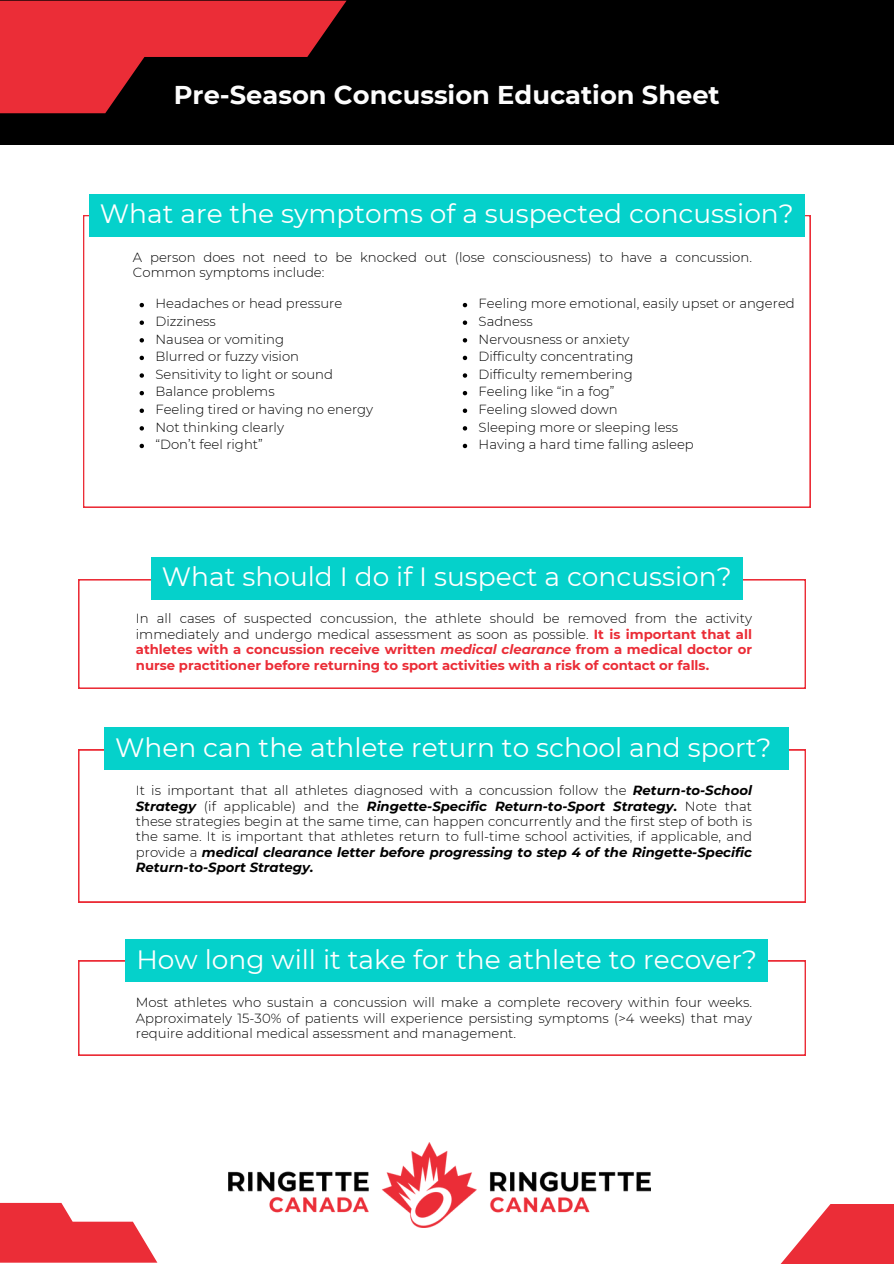
<style>
.page{position:relative;width:894px;height:1264px;background:#fff}
.page>*{position:absolute;margin:0;border:0;box-sizing:border-box;transform-origin:0 0}
.t1{font:26.4px "Montserrat";color:#fff}
.t2{font:700 25.65px "Montserrat";color:#fdfdfd}
.t3{font:300 13.2px/15.5px "Montserrat";color:#000;text-align:justify}
.t4{font:700 13.2px/15.5px "Montserrat";color:#eb2d37;text-align:justify}
.s1{font-weight:300;color:#000}
.s2{font-style:italic}
.s3{font-weight:700;font-style:italic}
.s4{font-weight:700}
</style>
<div class="page">
<div style="left:0;top:0;width:893px;height:145px;background:#000"></div>
<svg style="left:0;top:1px;width:346px;height:112px"></svg>
<svg style="left:78px;top:579px;width:727px;height:109px"></svg>
<svg style="left:78px;top:960px;width:727px;height:95px"></svg>
<img style="left:229px;top:1142px;width:421px;height:85px">
<svg style="left:781px;top:1204px;width:112px;height:59px;fill:#eb2d37"></svg>
<svg style="left:0;top:1202px;width:157px;height:60px"></svg>
<svg style="left:78px;top:749px;width:727px;height:153px"></svg>
<div style="left:151px;top:557px;width:591px;height:42px;background:#05d1cb"></div>
<div style="left:126px;top:939px;width:641px;height:42px;background:#05d1cb"></div>
<div style="left:104px;top:727px;width:685px;height:42px;background:#05d1cb"></div>
<svg style="left:83px;top:215px;width:727px;height:292px"></svg>
<div style="left:89px;top:194px;width:715px;height:42px;background:#05d1cb"></div>
<svg style="left:139px;top:303px;width:5px;height:4px"></svg>
<svg style="left:139px;top:320px;width:5px;height:5px"></svg>
<svg style="left:139px;top:338px;width:5px;height:4px"></svg>
<svg style="left:139px;top:356px;width:5px;height:4px"></svg>
<svg style="left:139px;top:373px;width:5px;height:5px"></svg>
<svg style="left:139px;top:391px;width:5px;height:4px"></svg>
<svg style="left:139px;top:408px;width:5px;height:5px"></svg>
<svg style="left:139px;top:426px;width:5px;height:4px"></svg>
<svg style="left:139px;top:444px;width:5px;height:4px"></svg>
<svg style="left:462px;top:303px;width:5px;height:4px"></svg>
<svg style="left:462px;top:320px;width:5px;height:5px"></svg>
<svg style="left:462px;top:338px;width:5px;height:4px"></svg>
<svg style="left:462px;top:356px;width:5px;height:4px"></svg>
<svg style="left:462px;top:373px;width:5px;height:5px"></svg>
<svg style="left:462px;top:391px;width:5px;height:4px"></svg>
<svg style="left:462px;top:408px;width:5px;height:5px"></svg>
<svg style="left:462px;top:426px;width:5px;height:4px"></svg>
<svg style="left:462px;top:444px;width:5px;height:4px"></svg>
<p class="t2" style="left:174px;top:80px;width:547px">Pre-Season Concussion Education Sheet</p>
<p class="t1" style="left:100px;top:198px;width:695px">What are the symptoms of a suspected concussion?</p>
<p class="t3" style="left:133px;top:249px;width:620px">A person does not need to be knocked out (lose consciousness) to have a concussion.<br>Common symptoms include:</p>
<p class="t3" style="left:155px;top:296px;width:188px">Headaches or head pressure</p>
<p class="t3" style="left:155px;top:313px;width:62px">Dizziness</p>
<p class="t3" style="left:155px;top:331px;width:130px">Nausea or vomiting</p>
<p class="t3" style="left:155px;top:349px;width:145px">Blurred or fuzzy vision</p>
<p class="t3" style="left:155px;top:366px;width:179px">Sensitivity to light or sound</p>
<p class="t3" style="left:155px;top:384px;width:121px">Balance problems</p>
<p class="t3" style="left:155px;top:401px;width:219px">Feeling tired or having no energy</p>
<p class="t3" style="left:155px;top:419px;width:130px">Not thinking clearly</p>
<p class="t3" style="left:155px;top:437px;width:109px">“Don’t feel right”</p>
<p class="t3" style="left:478px;top:296px;width:317px">Feeling more emotional, easily upset or angered</p>
<p class="t3" style="left:478px;top:313px;width:56px">Sadness</p>
<p class="t3" style="left:478px;top:331px;width:152px">Nervousness or anxiety</p>
<h2 class="t3" style="left:478px;top:349px;width:156px">Difficulty concentrating</h2>
<p class="t3" style="left:478px;top:366px;width:156px">Difficulty remembering</p>
<h2 class="t3" style="left:478px;top:384px;width:137px">Feeling like “in a fog”</h2>
<p class="t3" style="left:478px;top:401px;width:141px">Feeling slowed down</p>
<h2 class="t3" style="left:478px;top:419px;width:201px">Sleeping more or sleeping less</h2>
<p class="t3" style="left:478px;top:437px;width:217px">Having a hard time falling asleep</p>
<h2 class="t1" style="left:162px;top:561px;width:571px">What should I do if I suspect a concussion?</h2>
<h1 class="t4" style="left:136px;top:611px;width:617px"><span class="s1">In all cases of suspected concussion, the athlete should be removed from the activity immediately and undergo medical assessment as soon as possible.</span> It is important that all athletes with a concussion receive written <span class="s2">medical clearance</span> from a medical doctor or nurse practitioner before returning to sport activities with a risk of contact or falls.</h1>
<p class="t1" style="left:115px;top:731px;width:658px">When can the athlete return to school and sport?</p>
<p class="t3" style="left:136px;top:782px;width:617px">It is important that all athletes diagnosed with a concussion follow the <span class="s3">Return-to-School Strategy</span> (if applicable) and the <span class="s3">Ringette-Specific Return-to-Sport Strategy</span><span class="s4">.</span> Note that these strategies begin at the same time, can happen concurrently and the first step of both is the same. It is important that athletes return to full-time school activities, if applicable, and provide a <span class="s3">medical clearance letter before progressing to step 4 of the Ringette-Specific Return-to-Sport Strategy.</span></p>
<p class="t1" style="left:136px;top:943px;width:622px">How long will it take for the athlete to recover?</p>
<p class="t3" style="left:136px;top:995px;width:617px">Most athletes who sustain a concussion will make a complete recovery within four weeks.<br>Approximately 15-30% of patients will experience persisting symptoms (&gt;4 weeks) that may require additional medical assessment and management.</p>
</div>
